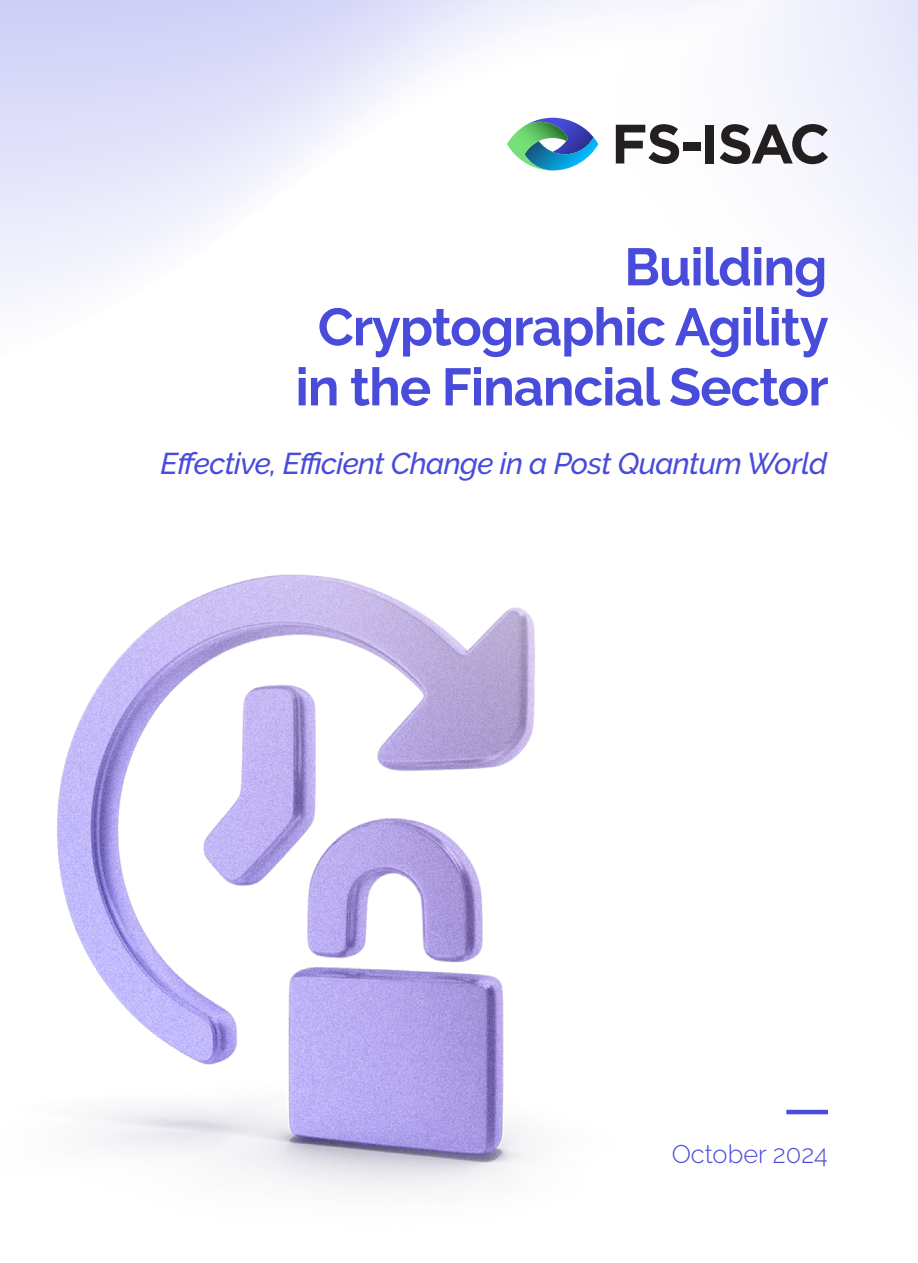
<style>
.page{position:relative;width:918px;height:1263px;background:#fff}
.page>*{position:absolute;margin:0;border:0;box-sizing:border-box;transform-origin:0 0}
.t1{font:700 52.5px/60px "Raleway";letter-spacing:-.02em;color:#494cdb;text-align:right}
.t2{font:italic 500 30px "Raleway";letter-spacing:-.02em;color:#494cdb}
.t3{font:300 25.5px "Raleway";color:#494cdb}
</style>
<div class="page">
<img style="left:0;top:0;width:918px;height:1115px">
<svg style="left:616px;top:124px;width:63px;height:40px"></svg>
<div style="left:684px;top:142px;width:17px;height:8px;background:#231f20"></div>
<div style="left:706px;top:125px;width:8px;height:38px;background:#231f20"></div>
<svg style="left:720px;top:124px;width:108px;height:40px"></svg>
<svg style="left:507px;top:118px;width:91px;height:52px"></svg>
<hr style="left:786px;top:1110px;width:42px;height:4px;background:#494cdb">
<img style="left:0;top:501px;width:733px;height:689px">
<p class="t1" style="left:295px;top:237px;width:535px">Building<br>Cryptographic Agility in the Financial Sector</p>
<p class="t2" style="left:161px;top:446px;width:668px">Effective, Efficient Change in a Post Quantum World</p>
<p class="t3" style="left:672px;top:1139px;width:158px">October 2024</p>
</div>
